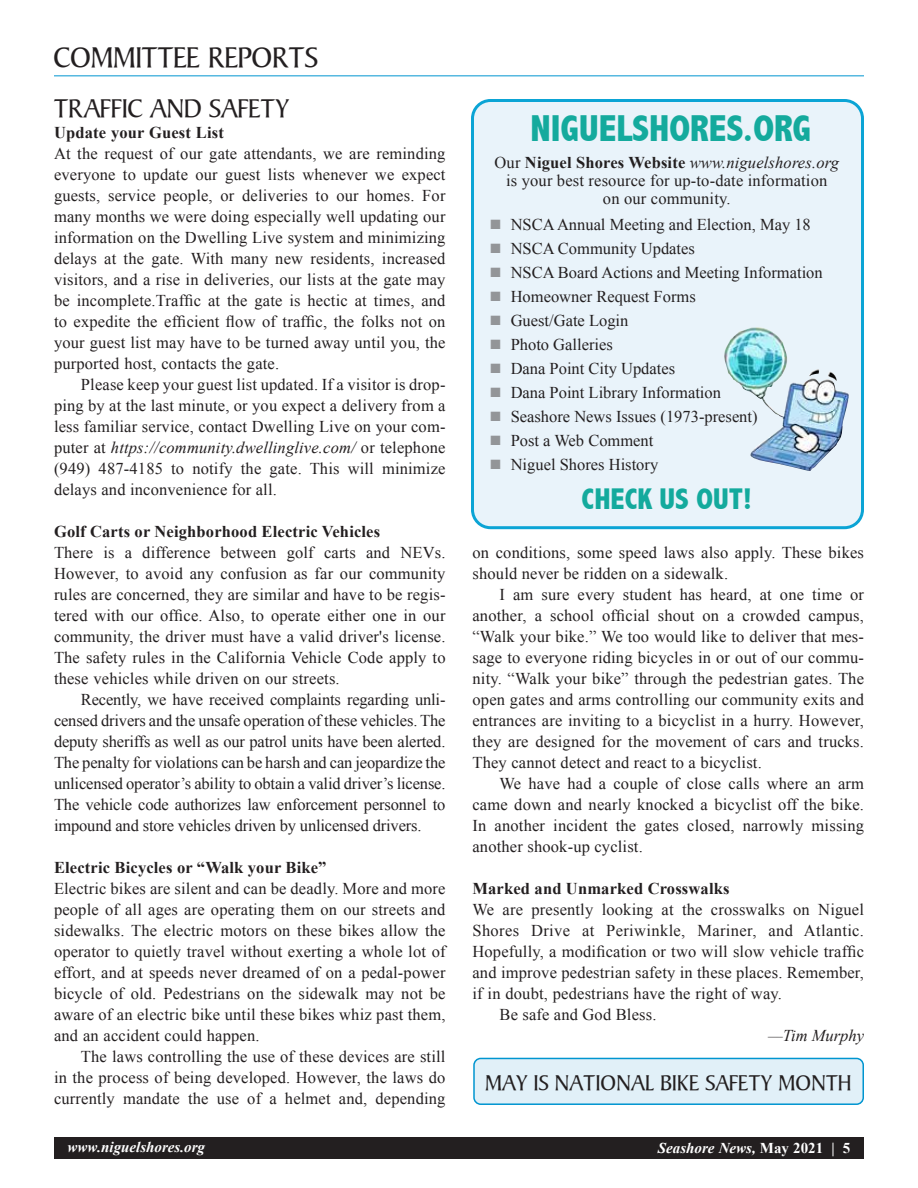
<style>
.page{position:relative;width:918px;height:1188px;background:#fff}
.page>*{position:absolute;margin:0;border:0;box-sizing:border-box;transform-origin:0 0}
.t1{font:800 condensed 37.5px "Abadi";color:#14aa9d}
.t2{font:30px "Persuasion S Si";color:#231f20}
.t3{font:800 condensed 30px "Abadi";color:#14aa9d}
.t4{font:27px "Persuasion S Si";letter-spacing:.01em;color:#231f20}
.t5{font:22.5px "Persuasion S Si";letter-spacing:.01em;color:#231f20}
.t6{font:16.5px/21px "Times New Roman";letter-spacing:.01em;color:#231f20;text-align:justify}
.t7{font:700 16.5px "Times New Roman";letter-spacing:.01em;color:#231f20}
.t8{font:italic 16.5px "Times New Roman";color:#231f20}
.t9{font:italic 700 15px "Times New Roman";color:#fff}
.s1{font-style:italic}
.s2{font-weight:700}
.s3{color:#939598}
.s4{font-style:normal}
</style>
<div class="page">
<hr style="left:54px;top:75px;width:810px;height:1px;background:#0095d0">
<div style="left:54px;top:1137px;width:810px;height:21px;background:#231f20"></div>
<div style="left:472px;top:100px;width:390px;height:428px;background:#e9f3fa;border-radius:18px"></div>
<div style="left:471px;top:99px;width:393px;height:430px;border:3px solid #0ba4d5;border-radius:18px"></div>
<img style="left:724px;top:327px;width:125px;height:144px">
<div style="left:474px;top:1058px;width:389px;height:46px;background:#e1f0f8;border-radius:7px"></div>
<div style="left:473px;top:1058px;width:391px;height:47px;border:2px solid #0095d0;border-radius:7px"></div>
<h2 class="t2" style="left:54px;top:40px;width:266px">COMMITTEE REPORTS</h2>
<h3 class="t4" style="left:54px;top:94px;width:237px">TRAFFIC AND SAFETY</h3>
<p class="t7" style="left:54px;top:121px;width:171px">Update your Guest List</p>
<p class="t6" style="left:54px;top:143px;width:393px">At the request of our gate attendants, we are reminding everyone to update our guest lists whenever we expect guests, service people, or deliveries to our homes. For many months we were doing especially well updating our information on the Dwelling Live system and minimizing delays at the gate. With many new residents, increased visitors, and a rise in deliveries, our lists at the gate may be incomplete.Traffic at the gate is hectic at times, and to expedite the efficient flow of traffic, the folks not on your guest list may have to be turned away until you, the purported host, contacts the gate.</p>
<p class="t6" style="left:54px;top:374px;width:393px;text-indent:27px">Please keep your guest list updated. If a visitor is drop&shy;ping by at the last minute, or you expect a delivery from a less familiar service, contact Dwelling Live on your com&shy;puter at <span class="s1">https://community.dwellinglive.com/</span> or telephone (949) 487-4185 to notify the gate. This will minimize delays and inconvenience for all.</p>
<p class="t7" style="left:54px;top:520px;width:328px">Golf Carts or Neighborhood Electric Vehicles</p>
<p class="t6" style="left:54px;top:542px;width:393px">There is a difference between golf carts and NEVs.<br>However, to avoid any confusion as far our community rules are concerned, they are similar and have to be regis&shy;tered with our office. Also, to operate either one in our community, the driver must have a valid driver's license.<br>The safety rules in the California Vehicle Code apply to these vehicles while driven on our streets.</p>
<p class="t6" style="left:54px;top:689px;width:393px;text-indent:27px">Recently, we have received complaints regarding unli&shy;censed drivers and the unsafe operation of these vehicles. The deputy sheriffs as well as our patrol units have been alerted.<br>The penalty for violations can be harsh and can jeopardize the unlicensed operator’s ability to obtain a valid driver’s license.<br>The vehicle code authorizes law enforcement personnel to impound and store vehicles driven by unlicensed drivers.</p>
<p class="t7" style="left:54px;top:856px;width:274px">Electric Bicycles or “Walk your Bike”</p>
<p class="t6" style="left:54px;top:878px;width:393px">Electric bikes are silent and can be deadly. More and more people of all ages are operating them on our streets and sidewalks. The electric motors on these bikes allow the operator to quietly travel without exerting a whole lot of effort, and at speeds never dreamed of on a pedal-power bicycle of old. Pedestrians on the sidewalk may not be aware of an electric bike until these bikes whiz past them, and an accident could happen.</p>
<p class="t6" style="left:54px;top:1046px;width:393px;text-indent:27px">The laws controlling the use of these devices are still in the process of being developed. However, the laws do currently mandate the use of a helmet and, depending</p>
<h1 class="t1" style="left:530px;top:107px;width:282px">NIGUELSHORES.ORG</h1>
<p class="t6" style="left:495px;top:153px;width:346px;line-height:18px;text-align:center">Our <span class="s2">Niguel Shores Website</span> <span class="s1">www.niguelshores.org </span>is your best resource for up-to-date information<br>on our community.</p>
<p class="t6" style="left:490px;top:214px;width:322px"><span class="s3">■</span> NSCA Annual Meeting and Election, May 18</p>
<p class="t6" style="left:490px;top:238px;width:206px"><span class="s3">■</span> NSCA Community Updates</p>
<p class="t6" style="left:490px;top:262px;width:334px"><span class="s3">■</span> NSCA Board Actions and Meeting Information</p>
<p class="t6" style="left:490px;top:286px;width:207px"><span class="s3">■</span> Homeowner Request Forms</p>
<p class="t6" style="left:490px;top:310px;width:140px"><span class="s3">■</span> Guest/Gate Login</p>
<p class="t6" style="left:490px;top:334px;width:124px"><span class="s3">■</span> Photo Galleries</p>
<p class="t6" style="left:490px;top:358px;width:186px"><span class="s3">■</span> Dana Point City Updates</p>
<p class="t6" style="left:490px;top:382px;width:232px"><span class="s3">■</span> Dana Point Library Information</p>
<p class="t6" style="left:490px;top:406px;width:269px"><span class="s3">■</span> Seashore News Issues (1973-present)</p>
<p class="t6" style="left:490px;top:430px;width:164px"><span class="s3">■</span> Post a Web Comment</p>
<p class="t6" style="left:490px;top:454px;width:169px"><span class="s3">■</span> Niguel Shores History</p>
<h2 class="t3" style="left:582px;top:482px;width:172px">CHECK US OUT!</h2>
<p class="t6" style="left:473px;top:542px;width:393px">on conditions, some speed laws also apply. These bikes should never be ridden on a sidewalk.</p>
<p class="t6" style="left:473px;top:584px;width:393px;text-indent:27px">I am sure every student has heard, at one time or another, a school official shout on a crowded campus, “Walk your bike.” We too would like to deliver that mes&shy;sage to everyone riding bicycles in or out of our commu&shy;nity. “Walk your bike” through the pedestrian gates. The open gates and arms controlling our community exits and entrances are inviting to a bicyclist in a hurry. However, they are designed for the movement of cars and trucks.<br>They cannot detect and react to a bicyclist.</p>
<p class="t6" style="left:473px;top:773px;width:393px;text-indent:27px">We have had a couple of close calls where an arm came down and nearly knocked a bicyclist off the bike.<br>In another incident the gates closed, narrowly missing another shook-up cyclist.</p>
<p class="t7" style="left:473px;top:877px;width:259px">Marked and Unmarked Crosswalks</p>
<p class="t6" style="left:473px;top:899px;width:393px">We are presently looking at the crosswalks on Niguel</p>
<p class="t6" style="left:473px;top:920px;width:393px">Shores Drive at Periwinkle, Mariner, and Atlantic.</p>
<p class="t6" style="left:473px;top:941px;width:393px">Hopefully, a modification or two will slow vehicle traffic</p>
<p class="t6" style="left:473px;top:962px;width:393px">and improve pedestrian safety in these places. Remember,</p>
<p class="t6" style="left:473px;top:983px;width:311px">if in doubt, pedestrians have the right of way.</p>
<p class="t6" style="left:500px;top:1004px;width:158px">Be safe and God Bless.</p>
<p class="t8" style="left:768px;top:1024px;width:97px">—Tim Murphy</p>
<h3 class="t5" style="left:485px;top:1070px;width:368px">MAY IS NATIONAL BIKE SAFETY MONTH</h3>
<p class="t9" style="left:68px;top:1137px;width:139px">www.niguelshores.org</p>
<p class="t9" style="left:658px;top:1138px;width:194px">Seashore News, <span class="s4">May 2021 | 5</span></p>
</div>
